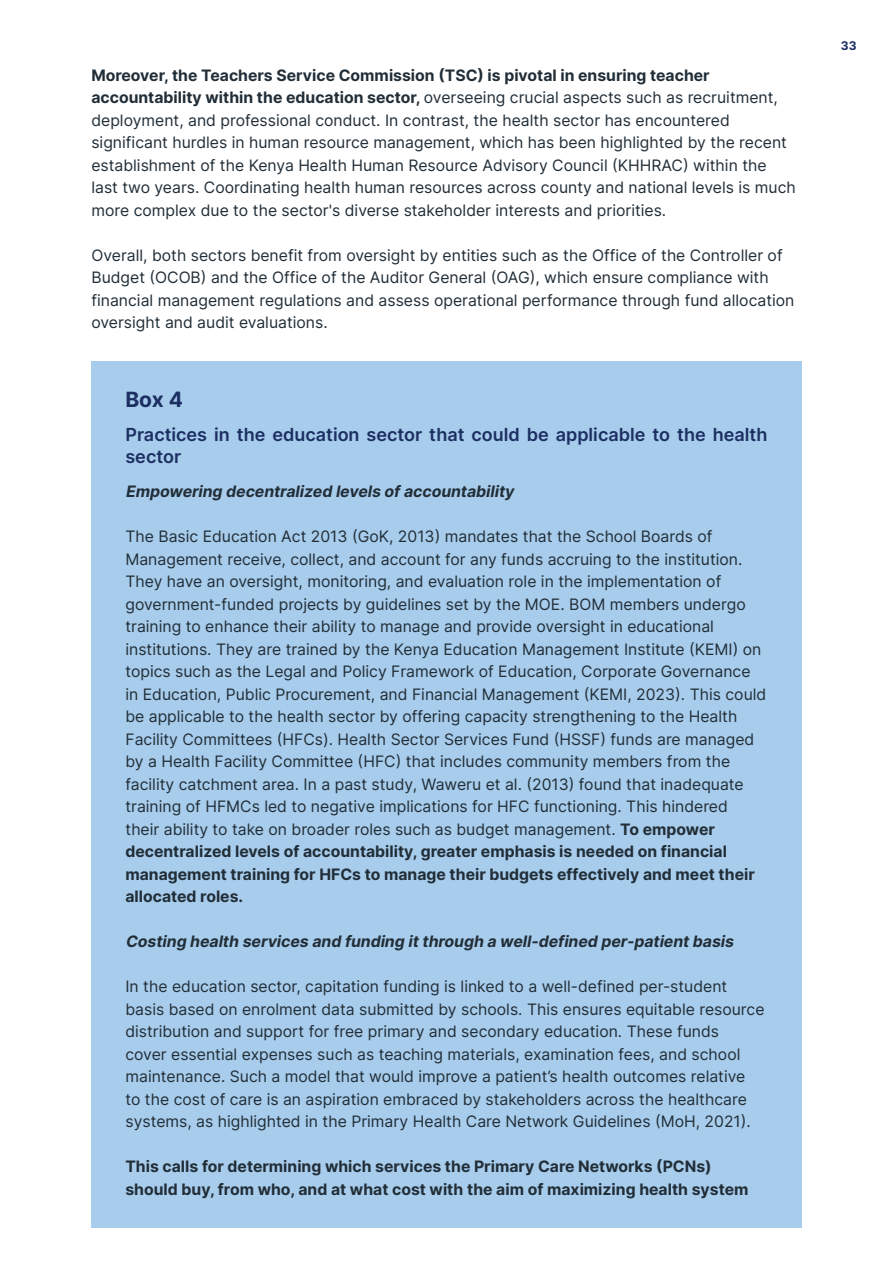
<style>
.page{position:relative;width:893px;height:1263px;background:#fff}
.page>*{position:absolute;margin:0;border:0;box-sizing:border-box;transform-origin:0 0}
.t1{font:700 21px "Inter";color:#1c2f62}
.t2{font:600 18px/22.5px "Inter";color:#1c2f62}
.t3{font:15.75px/22.5px "Inter";color:#212e38}
.t4{font:700 15.75px/22.5px "Inter";color:#212e38}
.t5{font:italic 700 15.75px "Inter";color:#212e38}
.t6{font:700 12px "Inter";color:#1c2f62}
.s1{font-weight:700}
</style>
<div class="page">
<div style="left:91px;top:361px;width:710px;height:93px;background:#a8cceb"></div>
<div style="left:91px;top:411px;width:710px;height:99px;background:#a8cceb"></div>
<div style="left:91px;top:500px;width:710px;height:53px;background:#a8cceb"></div>
<div style="left:91px;top:523px;width:710px;height:413px;background:#a8cceb"></div>
<div style="left:91px;top:928px;width:710px;height:53px;background:#a8cceb"></div>
<div style="left:91px;top:973px;width:710px;height:188px;background:#a8cceb"></div>
<div style="left:91px;top:1153px;width:710px;height:75px;background:#a8cceb"></div>
<p class="t3" style="left:91px;top:63px;width:706px"><span class="s1">Moreover, the Teachers Service Commission (TSC) is pivotal in ensuring teacher accountability within the education sector,</span> overseeing crucial aspects such as recruitment, deployment, and professional conduct. In contrast, the health sector has encountered significant hurdles in human resource management, which has been highlighted by the recent establishment of the Kenya Health Human Resource Advisory Council (KHHRAC) within the last two years. Coordinating health human resources across county and national levels is much more complex due to the sector's diverse stakeholder interests and priorities.</p>
<p class="t3" style="left:91px;top:244px;width:704px">Overall, both sectors benefit from oversight by entities such as the Office of the Controller of Budget (OCOB) and the Office of the Auditor General (OAG), which ensure compliance with financial management regulations and assess operational performance through fund allocation oversight and audit evaluations.</p>
<h1 class="t1" style="left:125px;top:384px;width:59px">Box 4</h1>
<p class="t2" style="left:125px;top:423px;width:644px">Practices in the education sector that could be applicable to the health sector</p>
<p class="t5" style="left:125px;top:480px;width:394px">Empowering decentralized levels ofaccountability</p>
<p class="t3" style="left:125px;top:525px;width:642px">The Basic Education Act 2013 (GoK, 2013) mandates that the School Boards of Management receive, collect, and account for any funds accruing to the institution.<br>They have an oversight, monitoring, and evaluation role in the implementation of government-funded projects by guidelines set by the MOE. BOM members undergo training to enhance their ability to manage and provide oversight in educational institutions. They are trained by the Kenya Education Management Institute (KEMI) on topics such as the Legal and Policy Framework of Education, Corporate Governance in Education, Public Procurement, and Financial Management (KEMI, 2023). This could be applicable to the health sector by offering capacity strengthening to the Health Facility Committees (HFCs). Health Sector Services Fund (HSSF) funds are managed by a Health Facility Committee (HFC) that includes community members from the facility catchment area. In a past study, Waweru et al. (2013) found that inadequate training of HFMCs led to negative implications for HFC functioning. This hindered<br>their ability to take on broader roles such as budget management. <span class="s1">To empower decentralized levels of accountability, greater emphasis is needed on financial management training for HFCs to manage their budgets effectively and meet their allocated roles.</span></p>
<p class="t5" style="left:125px;top:930px;width:613px">Costing health services and funding itthrough a well-defined per-patientbasis</p>
<p class="t3" style="left:125px;top:975px;width:641px">In the education sector, capitation funding is linked to a well-defined per-student basis based on enrolment data submitted by schools. This ensures equitable resource distribution and support for free primary and secondary education. These funds<br>cover essential expenses such as teaching materials, examination fees, and school maintenance. Such a model that would improve a patient’s health outcomes relative<br>to the cost of care is an aspiration embraced by stakeholders across the healthcare systems, as highlighted in the Primary Health Care Network Guidelines (MoH, 2021).</p>
<p class="t4" style="left:125px;top:1155px;width:625px">This calls for determining which services the Primary Care Networks (PCNs) should buy, from who, and at what cost with the aim of maximizing health system</p>
<p class="t6" style="left:841px;top:37px;width:17px">33</p>
</div>
